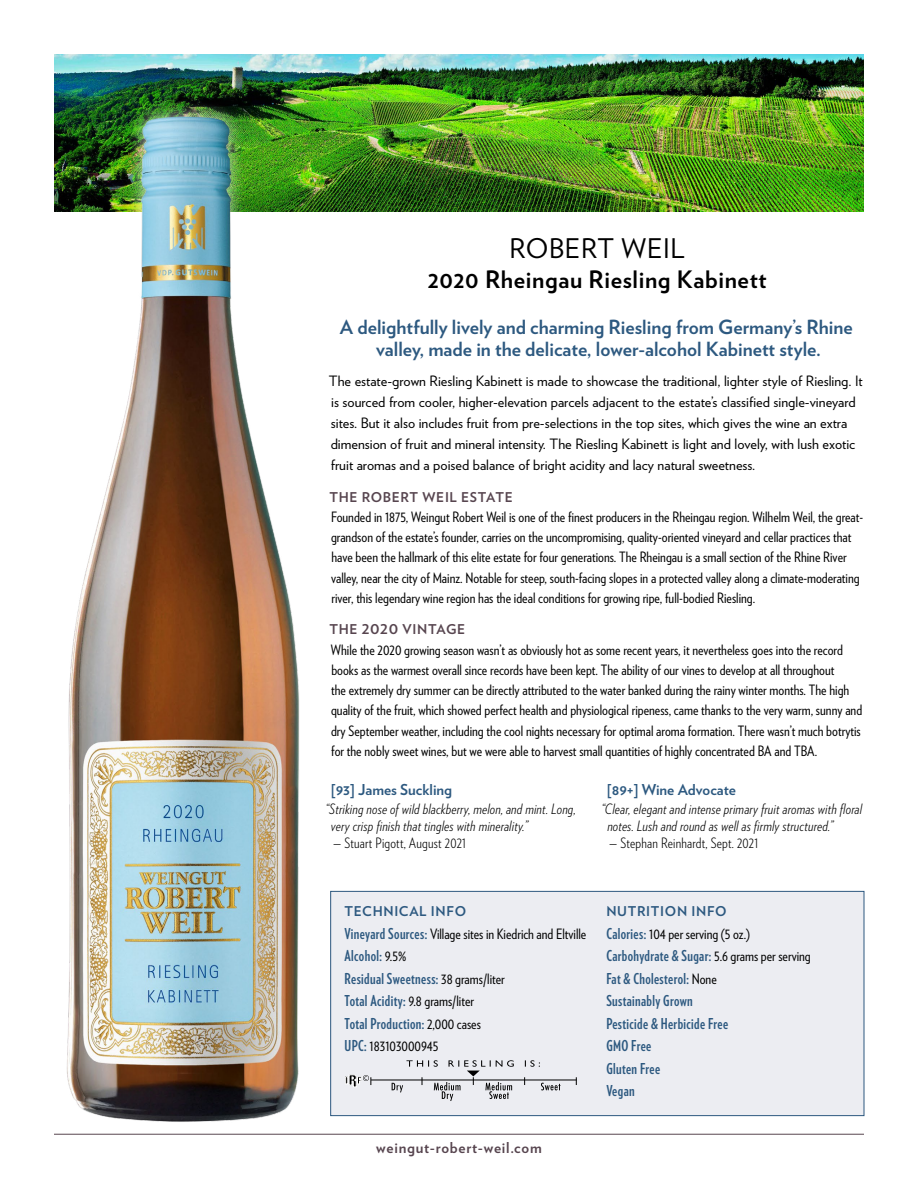
<style>
.page{position:relative;width:918px;height:1188px;background:#fff}
.page>*{position:absolute;margin:0;border:0;box-sizing:border-box;transform-origin:0 0}
.HD_1-V{font:27px "Verlag";letter-spacing:.025em;color:#000}
.HD_1A-V{font:700 24px "Verlag";letter-spacing:.025em;color:#000}
.Subhead_Description{font:700 19.5px/22.5px "Verlag";color:#2d5980;text-align:center}
.Tech_Info_Bullets{font:700 15px "Verlag Compressed";letter-spacing:.025em;color:#2d5980}
.Publication_Name{font:700 15px "Verlag";color:#2d5980}
.t1{font:700 15px "Verlag";letter-spacing:.05em;color:#57454f}
.Text-Verlag_Condense{font:14.25px/20.2px "Verlag Condensed";color:#000}
.Text-Verlag{font:14.25px/21px "Verlag";color:#000}
.Review_Text{font:italic 300 14.25px/17.2px "Verlag Condensed";letter-spacing:.015em;color:#000}
.Tech_Info_Bullets-2{font:14.25px "Verlag Condensed";color:#000}
.Review_Text-2{font:300 14.25px "Verlag Condensed";letter-spacing:.015em;color:#000}
.subhd_1{font:700 13.5px "Verlag";letter-spacing:.05em;color:#57454f}
.Subhead-Tech_Info{font:700 13.5px "Verlag";letter-spacing:.05em;color:#2d5980}
.Tech_Info_Bullets-3{font:700 13.5px "Verlag";letter-spacing:.05em;color:#2d5980}
.s1{font-family:"Verlag Compressed";font-weight:700;font-size:15px;color:#2d5980}
.s2{font-family:"Verlag Condensed";font-weight:400;font-size:14.25px;color:#000}
</style>
<div class="page">
<hr style="left:54px;top:1134px;width:810px;height:1px;background:#57454f">
<img style="left:54px;top:54px;width:810px;height:158px">
<div style="left:331px;top:891px;width:533px;height:225px;background:#ecedf2"></div>
<div style="left:330px;top:891px;width:534px;height:225px;border:1px solid #2d5980"></div>
<svg style="left:346px;top:1075px;width:26px;height:12px"></svg>
<hr style="left:371px;top:1080px;width:206px;height:1px;background:#000">
<svg style="left:392px;top:1060px;width:168px;height:41px"></svg>
<div style="left:51px;top:101px;width:264px;height:1037px;background:#fff;opacity:.75"></div>
<img style="left:54px;top:113px;width:258px;height:1021px">
<p class="HD_1-V" style="left:509px;top:228px;width:177px">ROBERT WEIL</p>
<p class="HD_1A-V" style="left:428px;top:260px;width:340px">2020 Rheingau Riesling Kabinett</p>
<p class="Subhead_Description" style="left:340px;top:314px;width:515px">A delightfully lively and charming Riesling from Germany’s Rhine valley, made in the delicate, lower-alcohol Kabinett style.</p>
<p class="Text-Verlag" style="left:329px;top:370px;width:536px">The estate-grown Riesling Kabinett is made to showcase the traditional, lighter style of Riesling. It is sourced from cooler, higher-elevation parcels adjacent to the estate’s classified single-vineyard sites. But it also includes fruit from pre-selections in the top sites, which gives the wine an extra dimension of fruit and mineral intensity. The Riesling Kabinett is light and lovely, with lush exotic fruit aromas and a poised balance of bright acidity and lacy natural sweetness.</p>
<p class="subhd_1" style="left:329px;top:486px;width:185px">THE ROBERT WEIL ESTATE</p>
<p class="Text-Verlag_Condense" style="left:331px;top:506px;width:534px">Founded in 1875, Weingut Robert Weil is one of the finest producers in the Rheingau region. Wilhelm Weil, the great&shy;grandson of the estate’s founder, carries on the uncompromising, quality-oriented vineyard and cellar practices that have been the hallmark of this elite estate for four generations. The Rheingau is a small section of the Rhine River valley, near the city of Mainz. Notable for steep, south-facing slopes in a protected valley along a climate-moderating river, this legendary wine region has the ideal conditions for growing ripe, full-bodied Riesling.</p>
<p class="subhd_1" style="left:329px;top:619px;width:137px">THE 2020 VINTAGE</p>
<p class="Text-Verlag_Condense" style="left:331px;top:639px;width:533px">While the 2020 growing season wasn’t as obviously hot as some recent years, it nevertheless goes into the record books as the warmest overall since records have been kept. The ability of our vines to develop at all throughout<br>the extremely dry summer can be directly attributed to the water banked during the rainy winter months. The high quality of the fruit, which showed perfect health and physiological ripeness, came thanks to the very warm, sunny and dry September weather, including the cool nights necessary for optimal aroma formation. There wasn’t much botrytis for the nobly sweet wines, but we were able to harvest small quantities of highly concentrated BA and TBA.</p>
<p class="Publication_Name" style="left:331px;top:778px;width:123px">[93] James Suckling</p>
<p class="Review_Text" style="left:331px;top:799px;width:246px;text-indent:-6px">“Striking nose of wild blackberry, melon, and mint. Long, very crisp finish that tingles with minerality.”</p>
<p class="Review_Text-2" style="left:333px;top:833px;width:135px">— Stuart Pigott, August 2021</p>
<p class="Publication_Name" style="left:607px;top:778px;width:131px">[89+] Wine Advocate</p>
<p class="Review_Text" style="left:607px;top:799px;width:256px;text-indent:-6px">“Clear, elegant and intense primary fruit aromas with floral notes. Lush and round as well as firmly structured.”</p>
<p class="Review_Text-2" style="left:609px;top:833px;width:151px">— Stephan Reinhardt, Sept. 2021</p>
<p class="Subhead-Tech_Info" style="left:345px;top:901px;width:123px">TECHNICAL INFO</p>
<p class="Tech_Info_Bullets-2" style="left:345px;top:923px;width:243px"><span class="s1">Vineyard Sources:</span> Village sites in Kiedrich and Eltville</p>
<p class="Tech_Info_Bullets" style="left:345px;top:945px;width:63px">Alcohol: <span class="s2">9.5%</span></p>
<p class="Tech_Info_Bullets" style="left:345px;top:967px;width:162px">Residual Sweetness: <span class="s2">38 grams/liter</span></p>
<p class="Tech_Info_Bullets-2" style="left:345px;top:991px;width:131px"><span class="s1">Total Acidity:</span> 9.8 grams/liter</p>
<p class="Tech_Info_Bullets" style="left:345px;top:1012px;width:138px">Total Production: <span class="s2">2,000 cases</span></p>
<p class="Tech_Info_Bullets-2" style="left:345px;top:1036px;width:96px"><span class="s1">UPC:</span> 183103000945</p>
<p class="t1" style="left:376px;top:1135px;width:167px">weingut-robert-weil.com</p>
<p class="Tech_Info_Bullets-3" style="left:606px;top:901px;width:122px">NUTRITION INFO</p>
<p class="Tech_Info_Bullets-2" style="left:606px;top:923px;width:145px"><span class="s1">Calories:</span> 104 per serving (5 oz.)</p>
<p class="Tech_Info_Bullets" style="left:606px;top:945px;width:206px">Carbohydrate &amp; Sugar: <span class="s2">5.6 grams per serving</span></p>
<p class="Tech_Info_Bullets" style="left:606px;top:967px;width:112px">Fat &amp; Cholesterol: <span class="s2">None</span></p>
<p class="Tech_Info_Bullets" style="left:606px;top:990px;width:88px">Sustainably Grown</p>
<p class="Tech_Info_Bullets" style="left:606px;top:1012px;width:123px">Pesticide &amp; Herbicide Free</p>
<p class="Tech_Info_Bullets" style="left:606px;top:1035px;width:47px">GMO Free</p>
<p class="Tech_Info_Bullets" style="left:606px;top:1057px;width:55px">Gluten Free</p>
<p class="Tech_Info_Bullets" style="left:606px;top:1080px;width:30px">Vegan</p>
</div>
